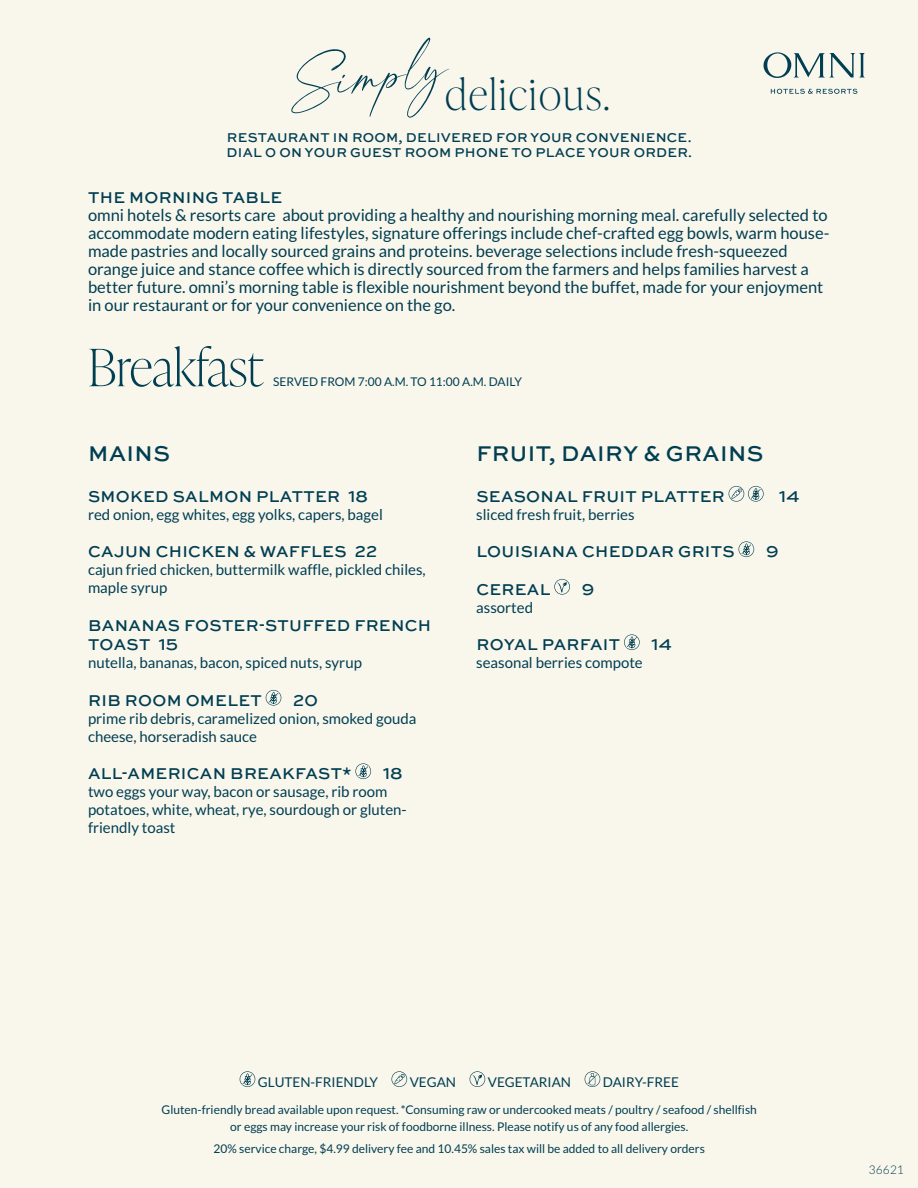
<style>
.page{position:relative;width:918px;height:1188px;background:#f9f6ec}
.page>*{position:absolute;margin:0;border:0;box-sizing:border-box;transform-origin:0 0}
.t1{font:59.85px "Felicity";color:#003e52}
.t2{font:100 51.3px "Ivy Presto Display";color:#003e52}
.t3{font:100 42.3px "Ivy Presto Display";letter-spacing:.05em;color:#003e52}
.t4{font:500 22.5px "Sweet Sans Pro";letter-spacing:.02em;color:#003e52}
.t5{font:16.5px/18px "Lato";color:#003e52}
.t6{font:500 16.5px/19.5px "Sweet Sans Pro";letter-spacing:.02em;color:#003e52}
.t7{font:15px/18px "Lato";color:#003e52}
.t8{font:500 13.5px/15px "Sweet Sans Pro";letter-spacing:.02em;color:#003e52}
.t9{font:13.5px "Lato";color:#003e52}
.t10{font:12px/16.5px "Lato";color:#003e52;text-align:center}
.t11{font:300 12px "Lato";letter-spacing:.01em;color:#003e52}
</style>
<div class="page">
<svg style="left:764px;top:52px;width:101px;height:26px"></svg>
<svg style="left:771px;top:89px;width:86px;height:5px"></svg>
<svg style="left:240px;top:1071px;width:15px;height:16px"></svg>
<svg style="left:392px;top:1071px;width:15px;height:16px"></svg>
<svg style="left:470px;top:1071px;width:15px;height:16px"></svg>
<svg style="left:585px;top:1071px;width:15px;height:16px"></svg>
<svg style="left:266px;top:690px;width:15px;height:16px"></svg>
<svg style="left:355px;top:763px;width:16px;height:16px"></svg>
<svg style="left:729px;top:486px;width:35px;height:16px"></svg>
<svg style="left:739px;top:541px;width:15px;height:16px"></svg>
<svg style="left:554px;top:579px;width:16px;height:16px"></svg>
<svg style="left:624px;top:634px;width:16px;height:16px"></svg>
<h1 class="t1" style="left:291px;top:41px;width:153px;rotate:-7deg">Simply</h1>
<h3 class="t3" style="left:445px;top:65px;width:166px">delicious.</h3>
<p class="t8" style="left:227px;top:130px;width:467px">RESTAURANT IN ROOM, DELIVERED FOR YOUR CONVENIENCE.<br>DIAL 0 ON YOUR GUEST ROOM PHONE TO PLACE YOUR ORDER.</p>
<p class="t6" style="left:88px;top:187px;width:195px">THE MORNING TABLE</p>
<p class="t5" style="left:88px;top:206px;width:743px">omni hotels &amp; resorts care about providing a healthy and nourishing morning meal. carefully selected to accommodate modern eating lifestyles, signature offerings include chef-crafted egg bowls, warm house&shy;made pastries and locally sourced grains and proteins. beverage selections include fresh-squeezed orange juice and stance coffee which is directly sourced from the farmers and helps families harvest a better future. omni’s morning table is flexible nourishment beyond the buffet, made for your enjoyment in our restaurant or for your convenience on the go.</p>
<h2 class="t2" style="left:88px;top:331px;width:177px">Breakfast</h2>
<p class="t10" style="left:273px;top:374px;width:250px">SERVED FROM 7:00 A.M. TO 11:00 A.M. DAILY</p>
<h3 class="t4" style="left:88px;top:437px;width:83px">MAINS</h3>
<p class="t6" style="left:88px;top:486px;width:281px">SMOKED SALMON PLATTER 18</p>
<p class="t7" style="left:88px;top:505px;width:296px">red onion, egg whites, egg yolks, capers, bagel</p>
<p class="t6" style="left:88px;top:541px;width:290px">CAJUN CHICKEN &amp; WAFFLES 22</p>
<p class="t7" style="left:88px;top:561px;width:339px">cajun fried chicken, buttermilk waffle, pickled chiles, maple syrup</p>
<p class="t6" style="left:88px;top:615px;width:344px">BANANAS FOSTER-STUFFED FRENCH<br>TOAST 15</p>
<p class="t7" style="left:88px;top:654px;width:275px">nutella, bananas, bacon, spiced nuts, syrup</p>
<p class="t6" style="left:88px;top:690px;width:175px">RIB ROOM OMELET</p>
<p class="t6" style="left:293px;top:690px;width:26px">20</p>
<p class="t7" style="left:88px;top:709px;width:330px">prime rib debris, caramelized onion, smoked gouda cheese, horseradish sauce</p>
<p class="t6" style="left:88px;top:763px;width:265px">ALL-AMERICAN BREAKFAST*</p>
<p class="t6" style="left:383px;top:763px;width:21px">18</p>
<p class="t7" style="left:88px;top:783px;width:320px">two eggs your way, bacon or sausage, rib room potatoes, white, wheat, rye, sourdough or gluten&shy;friendly toast</p>
<h3 class="t4" style="left:477px;top:437px;width:288px">FRUIT, DAIRY &amp; GRAINS</h3>
<p class="t6" style="left:476px;top:486px;width:250px">SEASONAL FRUIT PLATTER</p>
<p class="t6" style="left:779px;top:486px;width:22px">14</p>
<p class="t7" style="left:476px;top:505px;width:160px">sliced fresh fruit, berries</p>
<p class="t6" style="left:476px;top:541px;width:260px">LOUISIANA CHEDDAR GRITS</p>
<p class="t6" style="left:766px;top:541px;width:14px">9</p>
<p class="t6" style="left:476px;top:579px;width:76px">CEREAL</p>
<p class="t6" style="left:582px;top:579px;width:14px">9</p>
<p class="t7" style="left:476px;top:598px;width:58px">assorted</p>
<p class="t6" style="left:476px;top:634px;width:145px">ROYAL PARFAIT</p>
<p class="t6" style="left:652px;top:634px;width:22px">14</p>
<p class="t7" style="left:476px;top:654px;width:168px">seasonal berries compote</p>
<p class="t9" style="left:258px;top:1075px;width:122px">GLUTEN-FRIENDLY</p>
<p class="t9" style="left:410px;top:1075px;width:48px">VEGAN</p>
<p class="t9" style="left:488px;top:1075px;width:85px">VEGETARIAN</p>
<p class="t9" style="left:603px;top:1075px;width:78px">DAIRY-FREE</p>
<p class="t10" style="left:162px;top:1102px;width:597px">Gluten-friendly bread available upon request. *Consuming raw or undercooked meats / poultry / seafood / shellfish or eggs may increase your risk of foodborne illness. Please notify us of any food allergies.</p>
<p class="t10" style="left:214px;top:1140px;width:493px">20% service charge, $4.99 delivery fee and 10.45% sales tax will be added to all delivery orders</p>
<p class="t11" style="left:869px;top:1161px;width:37px">36621</p>
</div>
